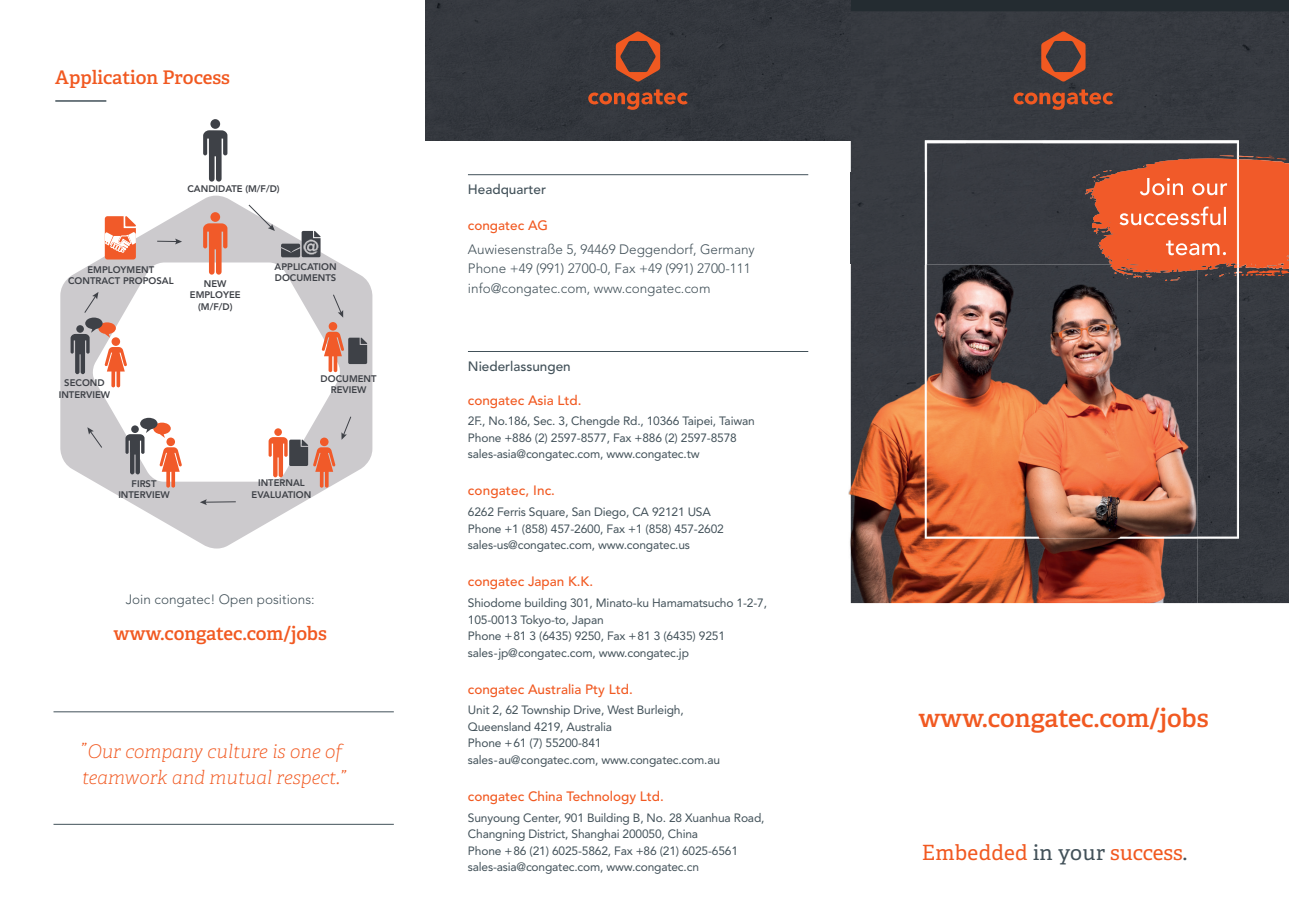
<style>
.page{position:relative;width:1289px;height:919px;background:#fff}
.page>*{position:absolute;margin:0;border:0;box-sizing:border-box;transform-origin:0 0}
.t1{font:600 25.5px "Adelle";letter-spacing:-.005em;color:#f15921}
.t2{font:21px "Adelle";letter-spacing:.015em;color:#f15921}
.t3{font:800 19.8px "Avenir LT Std";color:#fff}
.t4{font:italic 100 18.75px/26.2px "Adelle";color:#f15921}
.t5{font:600 18.75px "Adelle";letter-spacing:-.005em;color:#f15921}
.t6{font:300 13.5px/19.5px "Avenir LT Std";color:#425159}
.t7{font:500 13.5px "Avenir LT Std";color:#f15921}
.t8{font:500 13.5px "Avenir LT Std";color:#425159}
.t9{font:12px/16.5px "Avenir LT Std";letter-spacing:-.015em;color:#425159}
.t10{font:800 9.45px/11.4px "Avenir LT Std";color:#3e4147;text-align:center}
.s1{color:#425159}
</style>
<div class="page">
<div style="left:850px;top:0;width:438px;height:11px;background:#242c31"></div>
<div style="left:850px;top:11px;width:438px;height:161px;background:#373a40"></div>
<div style="left:850px;top:172px;width:74px;height:92px;background:#383b41"></div>
<img style="left:1197px;top:281px;width:91px;height:322px">
<div style="left:425px;top:0;width:425px;height:140px;background:#34373e"></div>
<hr style="left:468px;top:351px;width:340px;height:1px;background:#425159">
<hr style="left:468px;top:174px;width:340px;height:1px;background:#425159">
<svg style="left:616px;top:31px;width:44px;height:51px"></svg>
<svg style="left:588px;top:89px;width:99px;height:21px"></svg>
<svg style="left:1041px;top:31px;width:44px;height:51px"></svg>
<svg style="left:1013px;top:89px;width:100px;height:21px"></svg>
<hr style="left:55px;top:100px;width:51px;height:2px;background:#425159">
<hr style="left:53px;top:823px;width:341px;height:1px;background:#425159">
<hr style="left:53px;top:711px;width:341px;height:1px;background:#425159">
<img style="left:848px;top:264px;width:349px;height:339px">
<div style="left:924px;top:140px;width:189px;height:124px;background:#383b41"></div>
<img style="left:924px;top:264px;width:273px;height:274px">
<svg style="left:1085px;top:155px;width:203px;height:126px"></svg>
<img style="left:1139px;top:178px;width:88px;height:17px">
<img style="left:1119px;top:206px;width:108px;height:19px">
<img style="left:1165px;top:240px;width:60px;height:15px">
<svg style="left:60px;top:196px;width:312px;height:352px"></svg>
<div style="left:210px;top:119px;width:10px;height:10px;background:#3e4147;border-radius:50%"></div>
<svg style="left:203px;top:130px;width:24px;height:51px"></svg>
<div style="left:210px;top:212px;width:10px;height:10px;background:#f15a29;border-radius:50%"></div>
<svg style="left:203px;top:223px;width:24px;height:51px"></svg>
<svg style="left:281px;top:231px;width:39px;height:26px"></svg>
<div style="left:329px;top:322px;width:8px;height:8px;background:#f15a29;border-radius:50%"></div>
<svg style="left:322px;top:332px;width:45px;height:40px"></svg>
<div style="left:274px;top:428px;width:8px;height:8px;background:#f15a29;border-radius:50%"></div>
<svg style="left:268px;top:437px;width:67px;height:50px"></svg>
<svg style="left:125px;top:418px;width:57px;height:69px"></svg>
<svg style="left:105px;top:216px;width:31px;height:43px"></svg>
<svg style="left:248px;top:204px;width:27px;height:27px"></svg>
<svg style="left:332px;top:294px;width:11px;height:23px"></svg>
<svg style="left:341px;top:415px;width:11px;height:25px"></svg>
<hr style="left:204px;top:501px;width:32px;height:1px;background:#3e4147">
<svg style="left:200px;top:499px;width:7px;height:6px"></svg>
<svg style="left:87px;top:427px;width:16px;height:21px"></svg>
<svg style="left:71px;top:292px;width:56px;height:95px"></svg>
<svg style="left:157px;top:238px;width:25px;height:6px"></svg>
<svg style="left:304px;top:240px;width:14px;height:14px"></svg>
<h3 class="t5" style="left:55px;top:66px;width:176px">Application Process</h3>
<p class="t10" style="left:187px;top:183px;width:94px">CANDIDATE (M/F/D)</p>
<p class="t10" style="left:68px;top:264px;width:107px">EMPLOYMENT<br>CONTRACT PROPOSAL</p>
<p class="t10" style="left:190px;top:278px;width:52px">NEW<br>EMPLOYEE (M/F/D)</p>
<h3 class="t3" style="left:303px;top:235px;width:17px">@</h3>
<p class="t10" style="left:274px;top:261px;width:63px;text-align:left">APPLICATION<br>DOCUMENTS</p>
<p class="t10" style="left:59px;top:377px;width:53px">SECOND<br>INTERVIEW</p>
<p class="t10" style="left:320px;top:373px;width:57px">DOCUMENT<br>REVIEW</p>
<p class="t10" style="left:118px;top:477px;width:53px">FIRST<br>INTERVIEW</p>
<p class="t10" style="left:252px;top:477px;width:61px">INTERNAL<br>EVALUATION</p>
<p class="t6" style="left:126px;top:589px;width:190px">Join congatec! Open positions:</p>
<h3 class="t5" style="left:113px;top:621px;width:215px">www.congatec.com/jobs</h3>
<h3 class="t4" style="left:82px;top:724px;width:7px">„</h3>
<h3 class="t4" style="left:82px;top:738px;width:265px">Our company culture is one of teamwork and mutual respect.”</h3>
<p class="t8" style="left:468px;top:182px;width:80px">Headquarter</p>
<p class="t7" style="left:468px;top:217px;width:82px">congatec AG</p>
<p class="t6" style="left:468px;top:239px;width:288px">Auwiesenstraße 5, 94469 Deggendorf, Germany<br>Phone +49 (991) 2700-0, Fax +49 (991) 2700-111 info@congatec.com, www.congatec.com</p>
<p class="t8" style="left:468px;top:358px;width:104px">Niederlassungen</p>
<p class="t7" style="left:468px;top:392px;width:115px">congatec Asia Ltd.</p>
<p class="t9" style="left:468px;top:413px;width:288px">2F., No.186, Sec. 3, Chengde Rd., 10366 Taipei, Taiwan<br>Phone +886 (2) 2597-8577, Fax +886 (2) 2597-8578 sales-asia@congatec.com, www.congatec.tw</p>
<p class="t7" style="left:468px;top:483px;width:89px">congatec, Inc.</p>
<p class="t9" style="left:468px;top:504px;width:257px">6262 Ferris Square, San Diego, CA 92121 USA<br>Phone +1 (858) 457-2600, Fax +1 (858) 457-2602 sales-us@congatec.com, www.congatec.us</p>
<p class="t7" style="left:468px;top:573px;width:127px">congatec Japan K.K.</p>
<p class="t9" style="left:468px;top:594px;width:300px">Shiodome building 301, Minato-ku Hamamatsucho 1-2-7, 105-0013 Tokyo-to, Japan<br>Phone +81 3 (6435) 9250, Fax +81 3 (6435) 9251 sales-jp@congatec.com, www.congatec.jp</p>
<p class="t7" style="left:468px;top:681px;width:166px">congatec Australia Pty Ltd.</p>
<p class="t9" style="left:468px;top:702px;width:254px">Unit 2, 62 Township Drive, West Burleigh, Queensland 4219, Australia<br>Phone +61 (7) 55200-841 sales-au@congatec.com, www.congatec.com.au</p>
<p class="t7" style="left:468px;top:788px;width:197px">congatec China Technology Ltd.</p>
<p class="t9" style="left:468px;top:809px;width:298px">Sunyoung Center, 901 Building B, No. 28 Xuanhua Road, Changning District, Shanghai 200050, China<br>Phone +86 (21) 6025-5862, Fax +86 (21) 6025-6561 sales-asia@congatec.com, www.congatec.cn</p>
<h1 class="t1" style="left:918px;top:702px;width:292px">www.congatec.com/jobs</h1>
<h2 class="t2" style="left:921px;top:839px;width:267px">Embedded <span class="s1">in your</span> success<span class="s1">.</span></h2>
</div>
